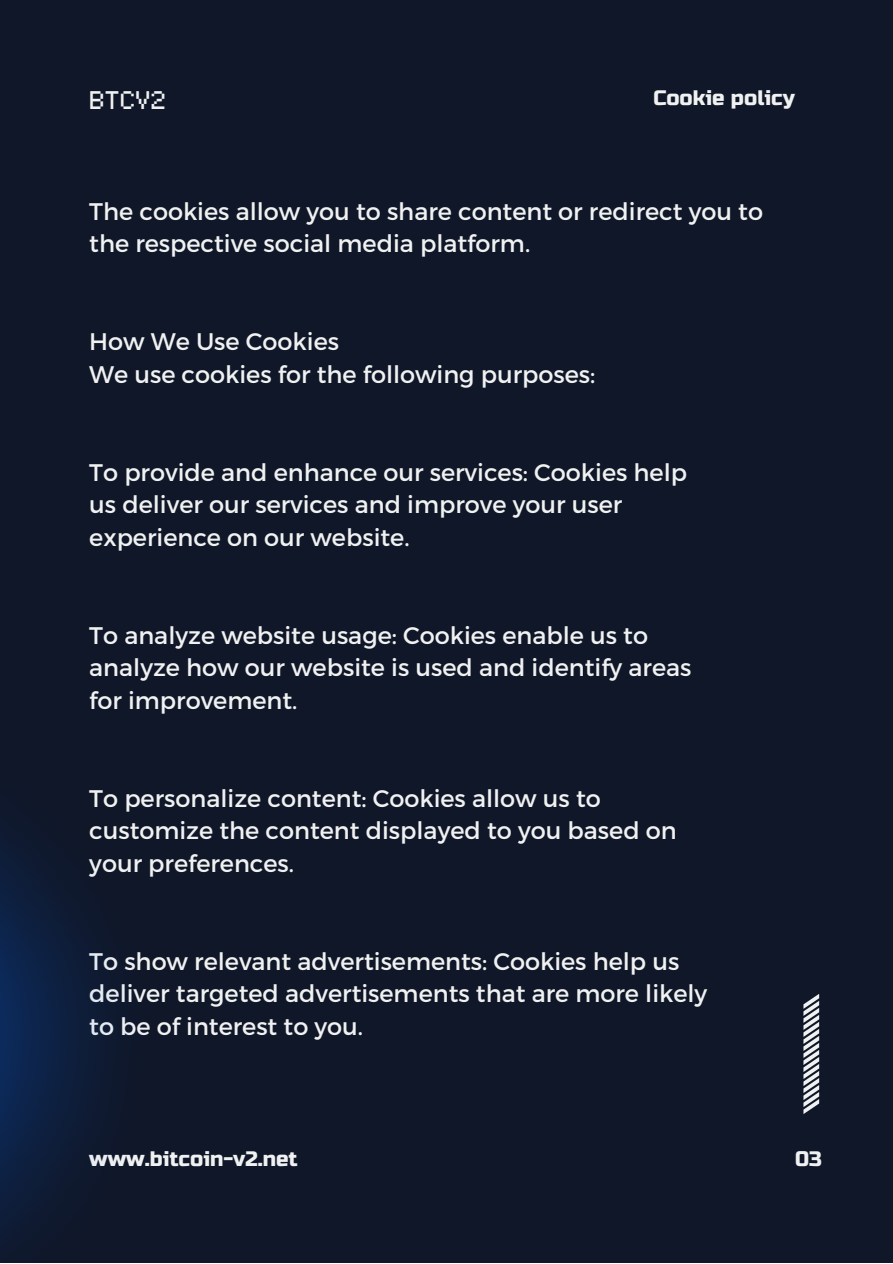
<style>
.page{position:relative;width:893px;height:1264px;background:#fff}
.page>*{position:absolute;margin:0;border:0;box-sizing:border-box;transform-origin:0 0}
.t1{font:25.5px "Retropix";color:#f0f1f1}
.t2{font:24px/32.5px "Montserrat";color:#f0f1f1}
.t3{font:21px "Russo One";color:#f0f1f1}
</style>
<div class="page">
<div style="left:0;top:0;width:892px;height:1262px;background:#101728"></div>
<svg style="left:803px;top:994px;width:16px;height:120px"></svg>
<img style="left:0;top:833px;width:104px;height:411px">
<p class="t1" style="left:89px;top:89px;width:78px">BTCV2</p>
<p class="t3" style="left:653px;top:86px;width:143px">Cookie policy</p>
<p class="t2" style="left:89px;top:194px;width:675px">The cookies allow you to share content or redirect you to the respective social media platform.</p>
<p class="t2" style="left:89px;top:324px;width:251px">How We Use Cookies</p>
<p class="t2" style="left:89px;top:357px;width:507px">We use cookies for the following purposes:</p>
<p class="t2" style="left:89px;top:454px;width:599px">To provide and enhance our services: Cookies help</p>
<p class="t2" style="left:89px;top:487px;width:534px">us deliver our services and improve your user</p>
<p class="t2" style="left:89px;top:520px;width:322px">experience on our website.</p>
<p class="t2" style="left:89px;top:617px;width:560px">To analyze website usage: Cookies enable us to</p>
<p class="t2" style="left:89px;top:650px;width:603px">analyze how our website is used and identify areas</p>
<p class="t2" style="left:89px;top:683px;width:210px">for improvement.</p>
<p class="t2" style="left:89px;top:780px;width:513px">To personalize content: Cookies allow us to</p>
<p class="t2" style="left:89px;top:813px;width:589px">customize the content displayed to you based on</p>
<p class="t2" style="left:89px;top:846px;width:206px">your preferences.</p>
<p class="t2" style="left:89px;top:943px;width:591px">To show relevant advertisements: Cookies help us</p>
<p class="t2" style="left:89px;top:976px;width:619px">deliver targeted advertisements that are more likely</p>
<p class="t2" style="left:89px;top:1009px;width:275px">to be of interest to you.</p>
<p class="t3" style="left:89px;top:1146px;width:210px">www.bitcoin-v2.net</p>
<p class="t3" style="left:795px;top:1146px;width:28px">03</p>
</div>
